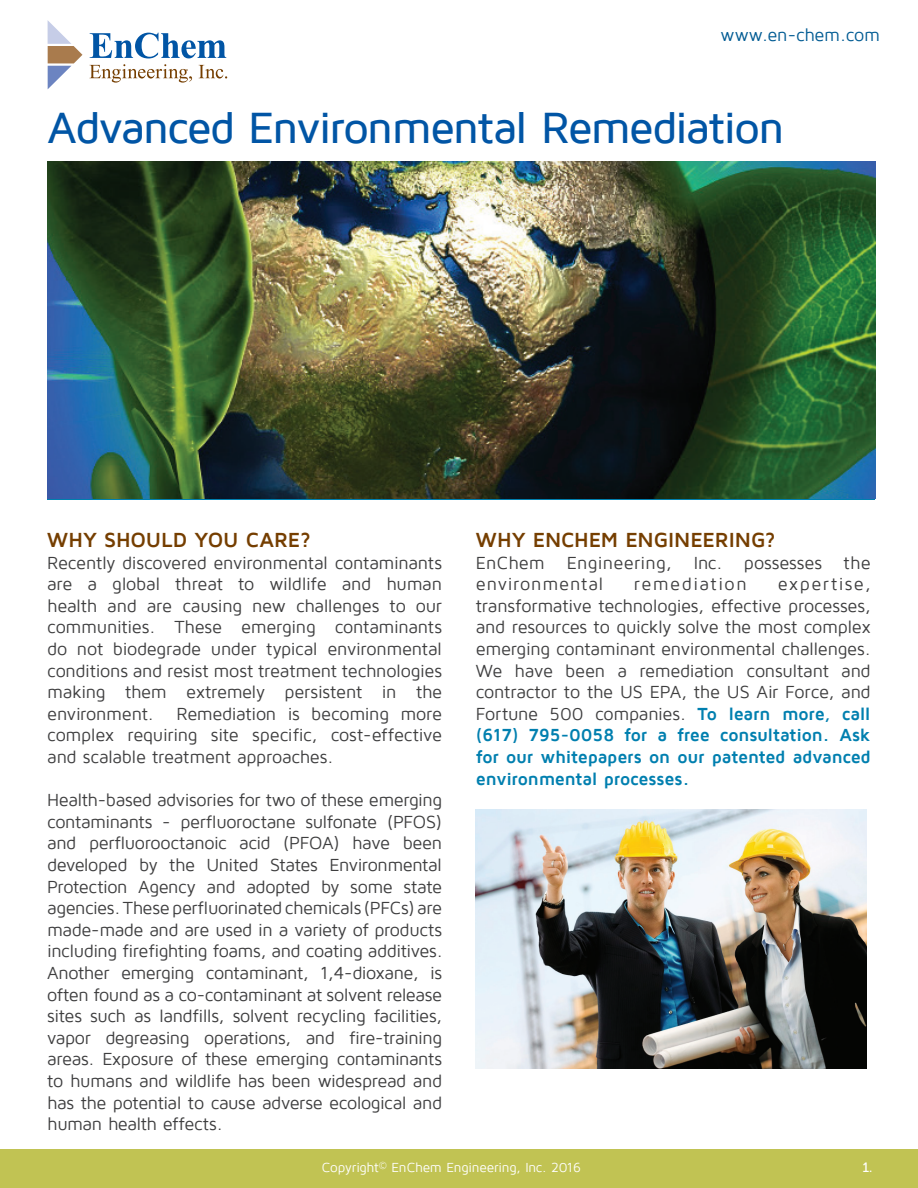
<style>
.page{position:relative;width:918px;height:1188px;background:#fff}
.page>*{position:absolute;margin:0;border:0;box-sizing:border-box;transform-origin:0 0}
.t1{font:500 45px "Maven Pro";letter-spacing:-.04em;color:#0155a5}
.t2{font:700 21px "Maven Pro";letter-spacing:-.005em;color:#753e00}
.t3{font:18px/21.6px "Maven Pro";letter-spacing:-.01em;color:#3e3e3f;text-align:justify}
.t4{font:18px/21.6px "Maven Pro";letter-spacing:.015em;color:#3e3e3f}
.t5{font:18px "Maven Pro";letter-spacing:-.01em;color:#005b93}
.t6{font:18px "Maven Pro";letter-spacing:.085em;color:#3e3e3f}
.t7{font:13.5px "Maven Pro";letter-spacing:-.015em;color:#fff}
.t8{font:13.5px "Museo 500";color:#fff}
.s1{font-weight:700;color:#007faf}
</style>
<div class="page">
<div style="left:0;top:1149px;width:918px;height:39px;background:#c1c353"></div>
<img style="left:47px;top:161px;width:828px;height:338px">
<svg style="left:90px;top:33px;width:136px;height:25px"></svg>
<svg style="left:90px;top:64px;width:102px;height:19px"></svg>
<svg style="left:199px;top:65px;width:28px;height:14px"></svg>
<svg style="left:48px;top:21px;width:35px;height:68px"></svg>
<img style="left:476px;top:809px;width:391px;height:260px">
<p class="t5" style="left:721px;top:25px;width:161px">www.en-chem.com</p>
<h1 class="t1" style="left:47px;top:104px;width:739px">Advanced Environmental Remediation</h1>
<p class="t2" style="left:47px;top:529px;width:265px">WHY SHOULD YOU CARE?</p>
<p class="t3" style="left:47px;top:552px;width:396px">Recently discovered environmental contaminants are a global threat to wildlife and human health and are causing new challenges to our communities. These emerging contaminants do not biodegrade under typical environmental conditions and resist most treatment technologies making them extremely persistent in the environment.</p>
<p class="t3" style="left:47px;top:703px;width:396px;text-indent:129px">Remediation is becoming more complex requiring site specific, cost-effective and scalable treatment approaches.</p>
<p class="t3" style="left:47px;top:790px;width:397px">Health-based advisories for two of these emerging contaminants - perfluoroctane sulfonate (PFOS) and perfluorooctanoic acid (PFOA) have been developed by the United States Environmental Protection Agency and adopted by some state agencies. These perfluorinated chemicals (PFCs) are made-made and are used in a variety of products including firefighting foams, and coating additives.<br>Another emerging contaminant, 1,4-dioxane, is often found as a co-contaminant at solvent release sites such as landfills, solvent recycling facilities, vapor degreasing operations, and fire-training areas. Exposure of these emerging contaminants to humans and wildlife has been widespread and has the potential to cause adverse ecological and human health effects.</p>
<p class="t2" style="left:476px;top:529px;width:301px">WHY ENCHEM ENGINEERING?</p>
<p class="t4" style="left:476px;top:552px;width:396px">EnChem Engineering, Inc. possesses the environmental</p>
<p class="t6" style="left:634px;top:575px;width:115px">remediation</p>
<p class="t3" style="left:476px;top:574px;width:396px;text-indent:302px">expertise, transformative technologies, effective processes, and resources to quickly solve the most complex emerging contaminant environmental challenges.<br>We have been a remediation consultant and contractor to the US EPA, the US Air Force, and Fortune 500 companies. <span class="s1">To learn more, call (617) 795-0058 for a free consultation. Ask for our whitepapers on our patented advanced environmental processes.</span></p>
<p class="t7" style="left:322px;top:1160px;width:260px">Copyright<sup>©</sup> EnChem Engineering, Inc. 2016</p>
<p class="t8" style="left:862px;top:1160px;width:12px">1.</p>
</div>
